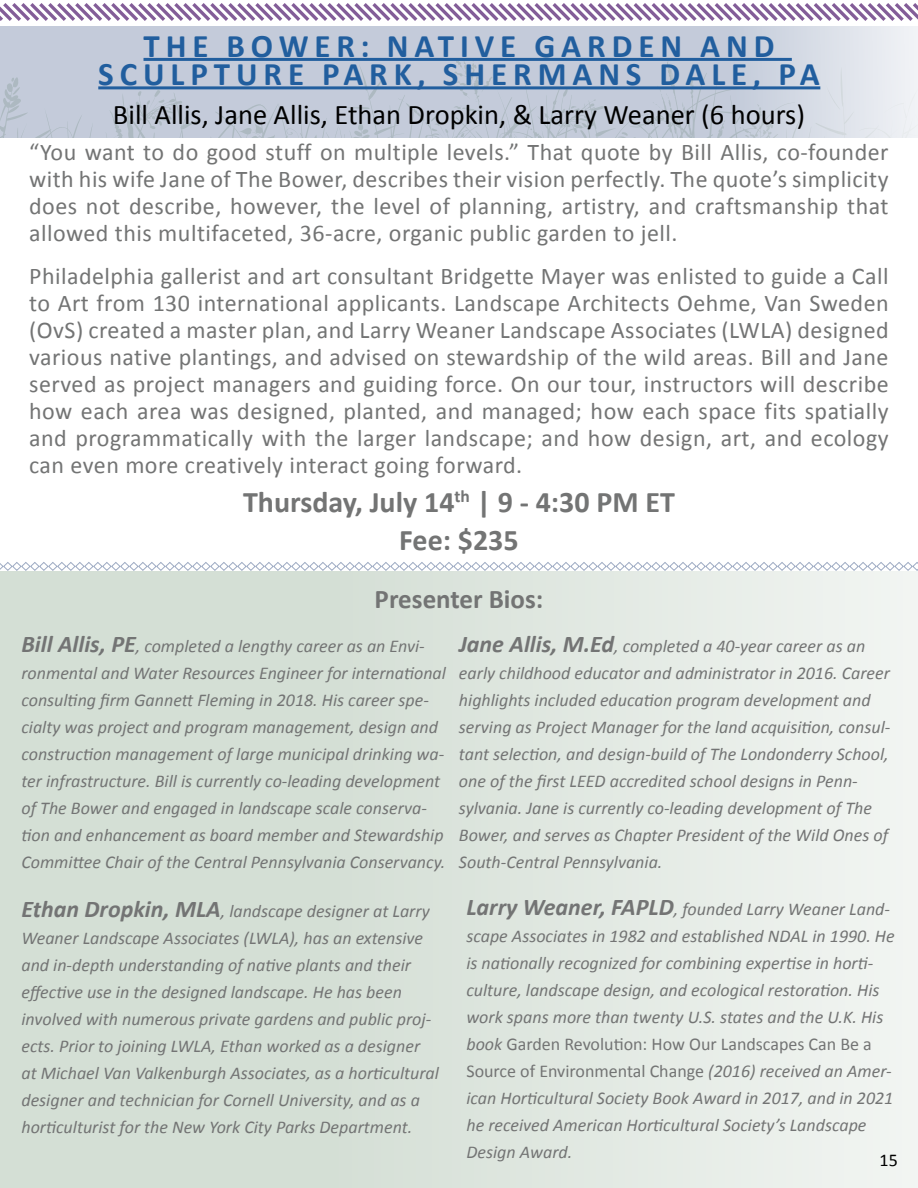
<style>
.page{position:relative;width:918px;height:1188px;background:#fff}
.page>*{position:absolute;margin:0;border:0;box-sizing:border-box;transform-origin:0 0}
.t1{font:700 33px/28.5px "Calibri";letter-spacing:.18em;color:#215e9e;text-align:center}
.t2{font:700 30px/37.5px "Calibri";color:#737474;text-align:center}
.t3{font:28.5px "Calibri";color:#000}
.t4{font:700 27px "Calibri";color:#737474}
.t5{font:24px/27px "Calibri";letter-spacing:.02em;color:#737474;text-align:justify}
.t6{font:italic 18px/27px "Calibri";color:#737474}
.t7{font:18px "Calibri";color:#000}
.s1{font-weight:700;font-size:24px}
.s2{font-style:normal}
</style>
<div class="page">
<svg style="left:0;top:26px;width:918px;height:35px;background:#c8cfdc"></svg>
<svg style="left:0;top:61px;width:918px;height:76px;background:#c6cdda"></svg>
<svg style="left:570px;top:106px;width:7px;height:3px"></svg>
<svg style="left:579px;top:130px;width:8px;height:7px"></svg>
<svg style="left:826px;top:67px;width:20px;height:70px"></svg>
<svg style="left:739px;top:104px;width:35px;height:33px"></svg>
<svg style="left:425px;top:61px;width:69px;height:65px;background:#c0c8d7"></svg>
<svg style="left:513px;top:134px;width:4px;height:4px"></svg>
<svg style="left:405px;top:102px;width:9px;height:9px"></svg>
<svg style="left:362px;top:127px;width:10px;height:8px"></svg>
<svg style="left:618px;top:130px;width:19px;height:8px"></svg>
<svg style="left:264px;top:135px;width:11px;height:2px"></svg>
<svg style="left:285px;top:126px;width:16px;height:11px"></svg>
<svg style="left:122px;top:92px;width:3px;height:19px"></svg>
<svg style="left:345px;top:106px;width:28px;height:5px"></svg>
<svg style="left:665px;top:52px;width:4px;height:11px"></svg>
<svg style="left:671px;top:72px;width:2px;height:7px"></svg>
<svg style="left:652px;top:85px;width:19px;height:24px"></svg>
<svg style="left:895px;top:132px;width:3px;height:5px"></svg>
<svg style="left:525px;top:125px;width:7px;height:5px"></svg>
<hr style="left:144px;top:58px;width:648px;height:3px;background:#215e9e">
<hr style="left:98px;top:86px;width:722px;height:3px;background:#215e9e">
<div style="left:0;top:571px;width:918px;height:617px;background:linear-gradient(to right,#cddace,#eef2ef)"></div>
<svg style="left:0;top:562px;width:918px;height:9px"></svg>
<svg style="left:0;top:3px;width:918px;height:18px"></svg>
<h1 class="t1" style="left:98px;top:31px;width:723px">THE BOWER: NATIVE GARDEN AND<br>SCULPTURE PARK, SHERMANS DALE, PA</h1>
<h3 class="t3" style="left:113px;top:97px;width:694px">Bill Allis, Jane Allis, Ethan Dropkin, &amp; Larry Weaner (6 hours)</h3>
<p class="t5" style="left:29px;top:139px;width:861px">“You want to do good stuff on multiple levels.” That quote by Bill Allis, co-founder with his wife Jane of The Bower, describes their vision perfectly. The quote’s simplicity does not describe, however, the level of planning, artistry, and craftsmanship that allowed this multifaceted, 36-acre, organic public garden to jell.</p>
<p class="t5" style="left:29px;top:263px;width:861px">Philadelphia gallerist and art consultant Bridgette Mayer was enlisted to guide a Call to Art from 130 international applicants. Landscape Architects Oehme, Van Sweden (OvS) created a master plan, and Larry Weaner Landscape Associates (LWLA) designed various native plantings, and advised on stewardship of the wild areas. Bill and Jane served as project managers and guiding force. On our tour, instructors will describe how each area was designed, planted, and managed; how each space fits spatially and programmatically with the larger landscape; and how design, art, and ecology can even more creatively interact going forward.</p>
<h2 class="t2" style="left:243px;top:484px;width:433px">Thursday, July 14<sup>th</sup> | 9 - 4:30 PM ET<br>Fee: $235</h2>
<h3 class="t4" style="left:375px;top:582px;width:170px">Presenter Bios:</h3>
<p class="t6" style="left:21px;top:632px;width:426px"><span class="s1">Bill Allis, PE</span>, completed a lengthy career as an Envi&shy;ronmental and Water Resources Engineer for international consulting firm Gannett Fleming in 2018. His career spe&shy;cialty was project and program management, design and construction management of large municipal drinking wa&shy;ter infrastructure. Bill is currently co-leading development of The Bower and engaged in landscape scale conserva&shy;tion and enhancement as board member and Stewardship Committee Chair of the Central Pennsylvania Conservancy.</p>
<p class="t6" style="left:459px;top:632px;width:433px"><span class="s1">Jane Allis, M.Ed</span>, completed a 40-year career as an early childhood educator and administrator in 2016. Career highlights included education program development and serving as Project Manager for the land acquisition, consul&shy;tant selection, and design-build of The Londonderry School, one of the first LEED accredited school designs in Penn&shy;sylvania. Jane is currently co-leading development of The Bower, and serves as Chapter President of the Wild Ones of South-Central Pennsylvania.</p>
<p class="t6" style="left:21px;top:897px;width:419px"><span class="s1">Ethan Dropkin, MLA</span>, landscape designer at Larry Weaner Landscape Associates (LWLA), has an extensive and in-depth understanding of native plants and their effective use in the designed landscape. He has been involved with numerous private gardens and public proj&shy;ects. Prior to joining LWLA, Ethan worked as a designer at Michael Van Valkenburgh Associates, as a horticultural designer and technician for Cornell University, and as a horticulturist for the New York City Parks Department.</p>
<p class="t6" style="left:466px;top:895px;width:430px"><span class="s1">Larry Weaner, FAPLD</span>, founded Larry Weaner Land&shy;scape Associates in 1982 and established NDAL in 1990. He is nationally recognized for combining expertise in horti&shy;culture, landscape design, and ecological restoration. His work spans more than twenty U.S. states and the U.K. His book <span class="s2">Garden Revolution: How Our Landscapes Can Be a Source of Environmental Change</span> (2016) received an Amer&shy;ican Horticultural Society Book Award in 2017, and in 2021 he received American Horticultural Society’s Landscape Design Award.</p>
<p class="t7" style="left:880px;top:1148px;width:20px">15</p>
</div>
